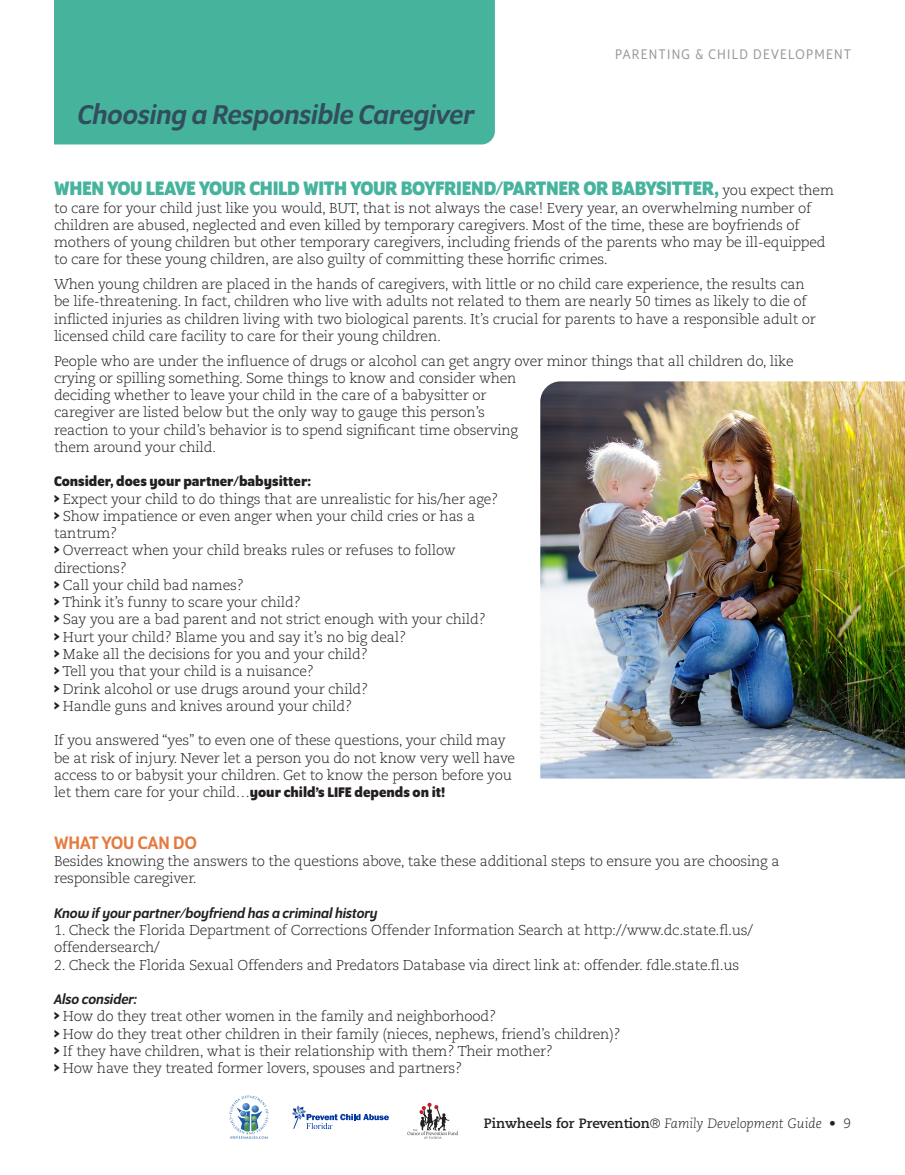
<style>
.page{position:relative;width:905px;height:1175px;background:#fff}
.page>*{position:absolute;margin:0;border:0;box-sizing:border-box;transform-origin:0 0}
.t1{font:italic 500 29.25px "Program OT";color:#324d5c}
.t2{font:700 21px "Program OT";letter-spacing:-.015em;color:#46b39d}
.t3{font:500 19.5px "Program OT";color:#e37b3f}
.t4{font:700 15px "Program OT";color:#231f20}
.t5{font:italic 500 15px "Program OT";color:#231f20}
.t6{font:15px "Program OT";letter-spacing:.09em;color:#939598}
.t7{font:300 14.25px/17.2px "Caecilia LT Std";letter-spacing:-.015em;color:#231f20}
.t8{font:700 13.5px "Caecilia LT Std";color:#231f20}
.s1{font-family:"Caecilia LT Std";font-weight:300;font-size:14.25px;color:#231f20}
.s2{font-family:"Program OT";font-weight:900;font-size:16.5px}
.s3{font-family:"Caecilia LT Std";font-weight:300;font-size:14.25px}
.s4{font-weight:300}
.s5{font-weight:300;font-style:italic}
</style>
<div class="page">
<svg style="left:229px;top:1095px;width:39px;height:44px"></svg>
<svg style="left:407px;top:1102px;width:51px;height:36px"></svg>
<svg style="left:292px;top:1105px;width:97px;height:23px"></svg>
<div style="left:54px;top:0;width:441px;height:144px;background:#46b39d"></div>
<img style="left:540px;top:381px;width:364px;height:397px">
<h1 class="t1" style="left:78px;top:98px;width:398px">Choosing a Responsible Caregiver</h1>
<p class="t6" style="left:615px;top:45px;width:237px">PARENTING &amp; CHILD DEVELOPMENT</p>
<h2 class="t2" style="left:54px;top:176px;width:781px">WHEN YOU LEAVE YOUR CHILD WITH YOUR BOYFRIEND/PARTNER OR BABYSITTER, <span class="s1">you expect them</span></h2>
<p class="t7" style="left:54px;top:199px;width:773px">to care for your child just like you would, BUT, that is not always the case! Every year, an overwhelming number of children are abused, neglected and even killed by temporary caregivers. Most of the time, these are boyfriends of mothers of young children but other temporary caregivers, including friends of the parents who may be ill-equipped to care for these young children, are also guilty of committing these horrific crimes.</p>
<p class="t7" style="left:54px;top:276px;width:763px">When young children are placed in the hands of caregivers, with little or no child care experience, the results can be life-threatening. In fact, children who live with adults not related to them are nearly 50 times as likely to die of inflicted injuries as children living with two biological parents. It’s crucial for parents to have a responsible adult or licensed child care facility to care for their young children.</p>
<p class="t7" style="left:54px;top:352px;width:741px">People who are under the influence of drugs or alcohol can get angry over minor things that all children do, like crying or spilling something. Some things to know and consider when<br>deciding whether to leave your child in the care of a babysitter or<br>caregiver are listed below but the only way to gauge this person’s<br>reaction to your child’s behavior is to spend significant time observing<br>them around your child.</p>
<p class="t4" style="left:54px;top:473px;width:258px">Consider, does your partner/babysitter:</p>
<p class="t7" style="left:54px;top:490px;width:446px"><span class="s2">&gt;</span> Expect your child to do things that are unrealistic for his/her age? <span class="s2">&gt;</span> Show impatience or even anger when your child cries or has a tantrum?<br><span class="s2">&gt;</span> Overreact when your child breaks rules or refuses to follow directions?<br><span class="s2">&gt;</span> Call your child bad names?<br><span class="s2">&gt;</span> Think it’s funny to scare your child?<br><span class="s2">&gt;</span> Say you are a bad parent and not strict enough with your child?<br><span class="s2">&gt;</span> Hurt your child? Blame you and say it’s no big deal?<br><span class="s2">&gt;</span> Make all the decisions for you and your child?<br><span class="s2">&gt;</span> Tell you that your child is a nuisance?<br><span class="s2">&gt;</span> Drink alcohol or use drugs around your child?<br><span class="s2">&gt;</span> Handle guns and knives around your child?</p>
<p class="t7" style="left:54px;top:732px;width:462px">If you answered “yes” to even one of these questions, your child may be at risk of injury. Never let a person you do not know very well have access to or babysit your children. Get to know the person before you</p>
<p class="t4" style="left:54px;top:783px;width:393px"><span class="s3">let them care for your child…</span>your child’s LIFE depends on it!</p>
<h3 class="t3" style="left:54px;top:831px;width:144px">WHAT YOU CAN DO</h3>
<p class="t7" style="left:54px;top:853px;width:727px">Besides knowing the answers to the questions above, take these additional steps to ensure you are choosing a responsible caregiver.</p>
<p class="t5" style="left:54px;top:904px;width:325px">Know if your partner/boyfriend has a criminal history</p>
<p class="t7" style="left:54px;top:922px;width:700px">1. Check the Florida Department of Corrections Offender Information Search at http://www.dc.state.fl.us/ offendersearch/</p>
<p class="t7" style="left:54px;top:956px;width:686px">2. Check the Florida Sexual Offenders and Predators Database via direct link at: offender. fdle.state.fl.us</p>
<p class="t5" style="left:54px;top:990px;width:85px">Also consider:</p>
<p class="t7" style="left:54px;top:1008px;width:568px"><span class="s2">&gt;</span> How do they treat other women in the family and neighborhood?<br><span class="s2">&gt;</span> How do they treat other children in their family (nieces, nephews, friend’s children)? <span class="s2">&gt;</span> If they have children, what is their relationship with them? Their mother?<br><span class="s2">&gt;</span> How have they treated former lovers, spouses and partners?</p>
<p class="t8" style="left:484px;top:1115px;width:368px">Pinwheels for Prevention<span class="s4">®</span> <span class="s5">Family Development Guide</span> <span class="s4">• 9</span></p>
</div>
